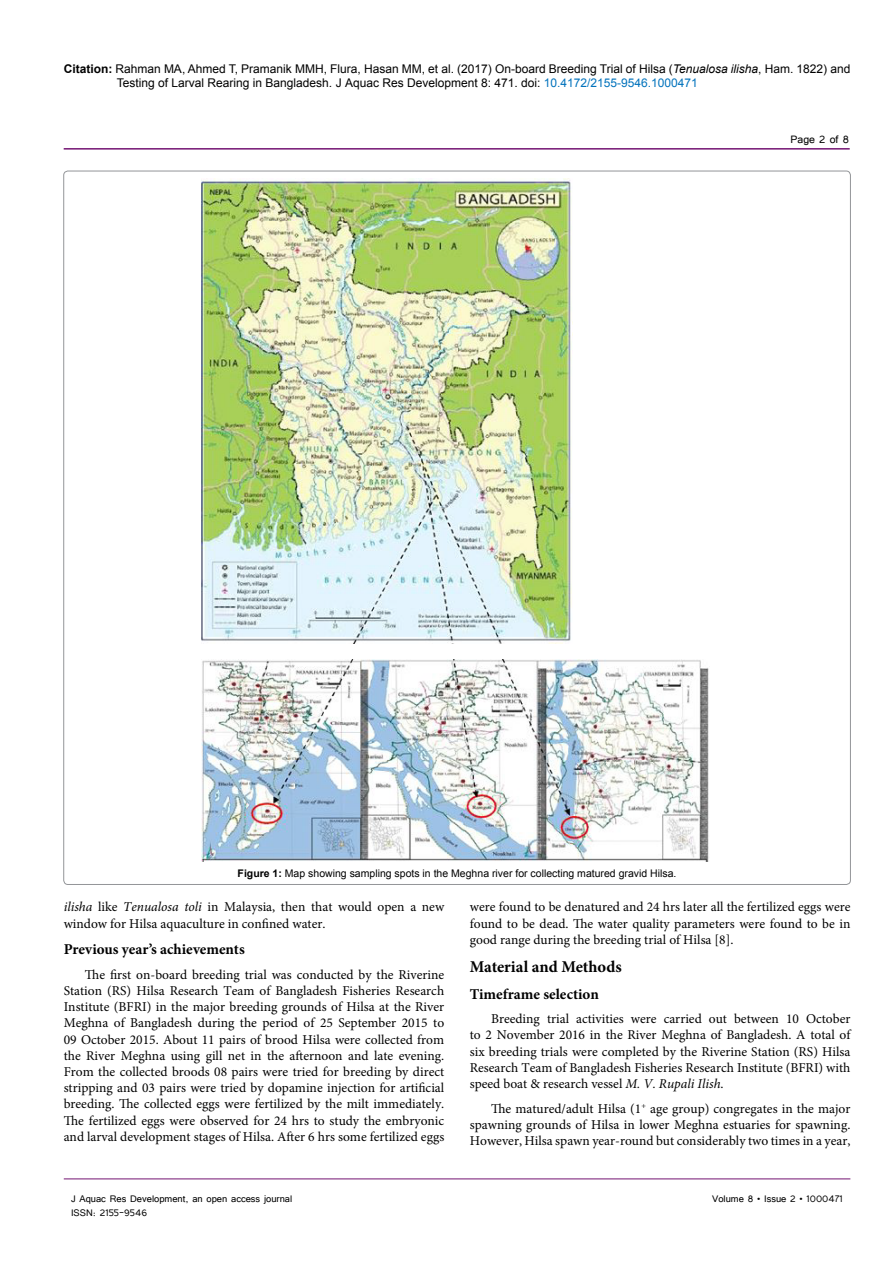
<style>
.page{position:relative;width:893px;height:1263px;background:#fff}
.page>*{position:absolute;margin:0;border:0;box-sizing:border-box;transform-origin:0 0}
.t1{font:700 16.5px "Minion Pro";color:#000}
.t2{font:700 15px "Minion Pro";color:#000}
.t3{font:13.5px/16.2px "Minion Pro";color:#000;text-align:justify}
.t4{font:13.5px "Tunga";color:#000}
.t5{font:12px/14.4px "Arial";color:#000}
.t6{font:12px "Tunga";color:#000}
.t7{font:10.5px "Arial";color:#000}
.s1{font-weight:700}
.s2{font-style:italic}
.s3{color:#0072bc}
</style>
<div class="page">
<hr style="left:64px;top:148px;width:786px;height:2px;background:#741472">
<hr style="left:64px;top:1179px;width:786px;height:1px;background:#741472">
<img style="left:202px;top:178px;width:370px;height:465px">
<img style="left:202px;top:660px;width:507px;height:201px">
<p class="t5" style="left:117px;top:61px;width:735px;text-indent:-53px"><span class="s1">Citation:</span> Rahman MA, Ahmed T, Pramanik MMH, Flura, Hasan MM, et al. (2017) On-board Breeding Trial of Hilsa (<span class="s2">Tenualosa ilisha</span>, Ham. 1822) and<br>Testing of Larval Rearing in Bangladesh<span class="s2">.</span> J Aquac Res Development 8: 471. doi: <span class="s3">10.4172/2155-9546.1000471</span></p>
<p class="t4" style="left:790px;top:131px;width:60px">Page 2 of 8</p>
<p class="t7" style="left:238px;top:867px;width:440px"><span class="s1">Figure 1:</span> Map showing sampling spots in the Meghna river for collecting matured gravid Hilsa.</p>
<p class="t3" style="left:64px;top:899px;width:382px"><span class="s2">ilisha</span> like <span class="s2">Tenualosa toli</span> in Malaysia, then that would open a new window for Hilsa aquaculture in confined water.</p>
<p class="t2" style="left:64px;top:939px;width:183px">Previous year’s achievements</p>
<p class="t3" style="left:64px;top:966px;width:382px;text-indent:21px">The first on-board breeding trial was conducted by the Riverine Station (RS) Hilsa Research Team of Bangladesh Fisheries Research Institute (BFRI) in the major breeding grounds of Hilsa at the River Meghna of Bangladesh during the period of 25 September 2015 to 09 October 2015. About 11 pairs of brood Hilsa were collected from the River Meghna using gill net in the afternoon and late evening.<br>From the collected broods 08 pairs were tried for breeding by direct stripping and 03 pairs were tried by dopamine injection for artificial breeding. The collected eggs were fertilized by the milt immediately.<br>The fertilized eggs were observed for 24 hrs to study the embryonic and larval development stages of Hilsa. After 6 hrs some fertilized eggs</p>
<p class="t3" style="left:470px;top:899px;width:382px">were found to be denatured and 24 hrs later all the fertilized eggs were found to be dead. The water quality parameters were found to be in good range during the breeding trial of Hilsa [8].</p>
<p class="t1" style="left:470px;top:955px;width:154px">Material and Methods</p>
<p class="t2" style="left:470px;top:983px;width:131px">Timeframe selection</p>
<p class="t3" style="left:470px;top:1011px;width:382px;text-indent:21px">Breeding trial activities were carried out between 10 October to 2 November 2016 in the River Meghna of Bangladesh. A total of six breeding trials were completed by the Riverine Station (RS) Hilsa Research Team of Bangladesh Fisheries Research Institute (BFRI) with speed boat &amp; research vessel <span class="s2">M. V. Rupali Ilish</span>.</p>
<p class="t3" style="left:470px;top:1100px;width:382px;text-indent:21px">The matured/adult Hilsa (1<sup>+</sup> age group) congregates in the major spawning grounds of Hilsa in lower Meghna estuaries for spawning.<br>However, Hilsa spawn year-round but considerably two times in a year,</p>
<p class="t6" style="left:71px;top:1190px;width:223px">J Aquac Res Development, an open access journal</p>
<p class="t6" style="left:712px;top:1190px;width:132px">Volume 8 • Issue 2 • 1000471</p>
<p class="t6" style="left:71px;top:1205px;width:78px">ISSN: 2155-9546</p>
</div>
